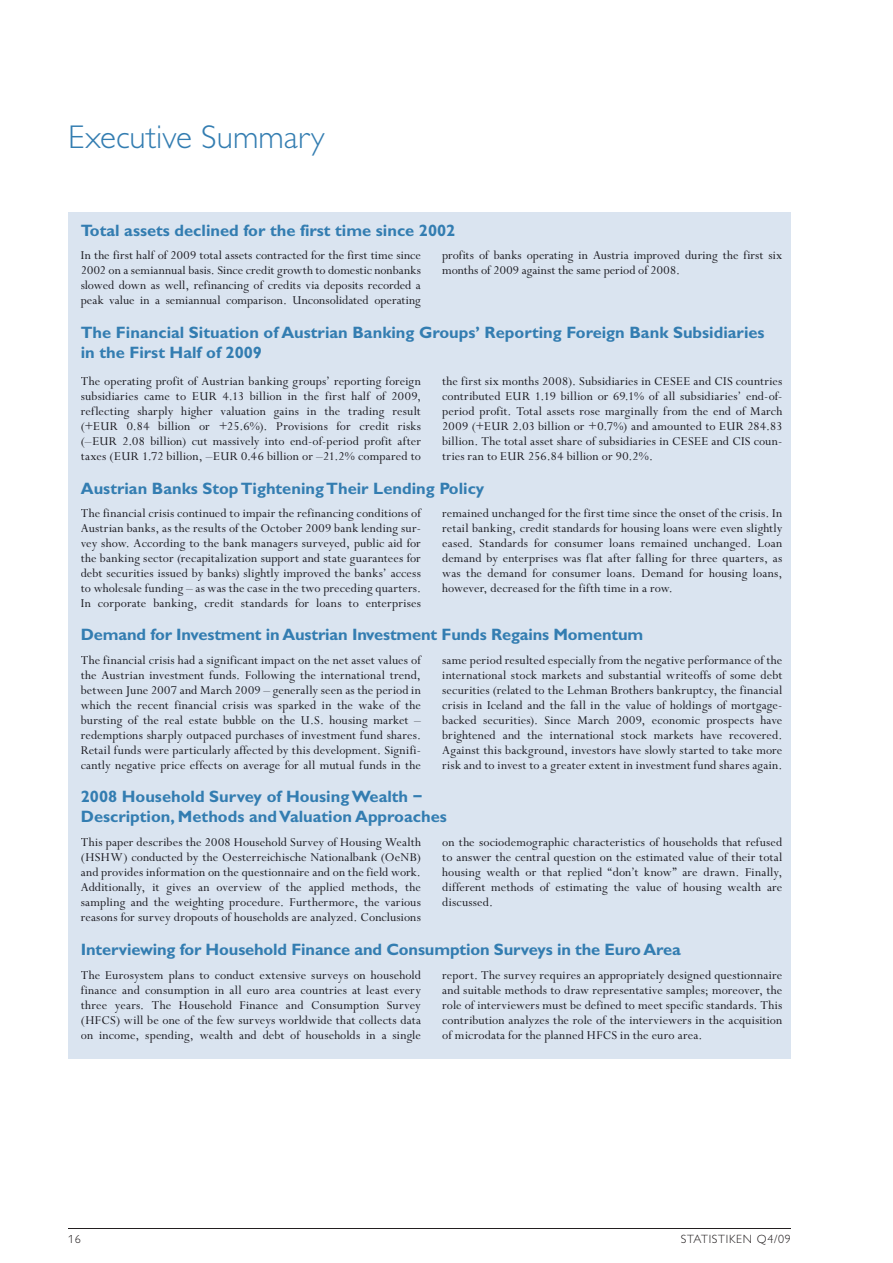
<style>
.page{position:relative;width:893px;height:1263px;background:#fff}
.page>*{position:absolute;margin:0;border:0;box-sizing:border-box;transform-origin:0 0}
.t1{font:300 33px "Gill Alternate One";color:#337db1}
.t2{font:700 16.5px/19.5px "Gill Alternate One";color:#337db1}
.t3{font:13.5px/15px "Perpetua";letter-spacing:.01em;color:#1a191f;text-align:justify}
.t4{font:300 12px "Gill Alternate One";letter-spacing:.06em;color:#231f20}
</style>
<div class="page">
<hr style="left:68px;top:1228px;width:723px;height:1px;background:#231f20">
<div style="left:68px;top:213px;width:723px;height:846px;background:#dae4f0"></div>
<h1 class="t1" style="left:68px;top:118px;width:258px">Executive Summary</h1>
<p class="t2" style="left:81px;top:220px;width:376px">Total assets declined for the first time since 2002</p>
<p class="t3" style="left:81px;top:248px;width:342px">In the first half of 2009 total assets contracted for the first time since 2002 on a semiannual basis. Since credit growth to domestic nonbanks slowed down as well, refinancing of credits via deposits recorded a peak value in a semiannual comparison. Unconsolidated operating</p>
<p class="t3" style="left:442px;top:248px;width:342px">profits of banks operating in Austria improved during the first six months of 2009 against the same period of 2008.</p>
<p class="t2" style="left:81px;top:323px;width:685px">The Financial Situation of Austrian Banking Groups’ Reporting Foreign Bank Subsidiaries in the First Half of 2009</p>
<p class="t3" style="left:81px;top:374px;width:342px">The operating profit of Austrian banking groups’ reporting foreign subsidiaries came to EUR 4.13 billion in the first half of 2009, reflecting sharply higher valuation gains in the trading result (+EUR 0.84 billion or +25.6%). Provisions for credit risks (–EUR 2.08 billion) cut massively into end-of-period profit after taxes (EUR 1.72 billion, –EUR 0.46 billion or –21.2% compared to</p>
<p class="t3" style="left:442px;top:374px;width:342px">the first six months 2008). Subsidiaries in CESEE and CIS countries contributed EUR 1.19 billion or 69.1% of all subsidiaries’ end-of&shy;period profit. Total assets rose marginally from the end of March 2009 (+EUR 2.03 billion or +0.7%) and amounted to EUR 284.83 billion. The total asset share of subsidiaries in CESEE and CIS coun&shy;tries ran to EUR 256.84 billion or 90.2%.</p>
<p class="t2" style="left:81px;top:479px;width:405px">Austrian Banks Stop Tightening Their Lending Policy</p>
<p class="t3" style="left:81px;top:506px;width:342px">The financial crisis continued to impair the refinancing conditions of Austrian banks, as the results of the October 2009 bank lending sur&shy;vey show. According to the bank managers surveyed, public aid for the banking sector (recapitalization support and state guarantees for debt securities issued by banks) slightly improved the banks’ access to wholesale funding – as was the case in the two preceding quarters.<br>In corporate banking, credit standards for loans to enterprises</p>
<p class="t3" style="left:442px;top:506px;width:342px">remained unchanged for the first time since the onset of the crisis. In retail banking, credit standards for housing loans were even slightly eased. Standards for consumer loans remained unchanged. Loan demand by enterprises was flat after falling for three quarters, as was the demand for consumer loans. Demand for housing loans, however, decreased for the fifth time in a row.</p>
<p class="t2" style="left:81px;top:624px;width:564px">Demand for Investment in Austrian Investment Funds Regains Momentum</p>
<p class="t3" style="left:81px;top:653px;width:342px">The financial crisis had a significant impact on the net asset values of the Austrian investment funds. Following the international trend, between June 2007 and March 2009 – generally seen as the period in which the recent financial crisis was sparked in the wake of the bursting of the real estate bubble on the U.S. housing market – redemptions sharply outpaced purchases of investment fund shares.<br>Retail funds were particularly affected by this development. Signifi&shy;cantly negative price effects on average for all mutual funds in the</p>
<p class="t3" style="left:442px;top:653px;width:342px">same period resulted especially from the negative performance of the international stock markets and substantial writeoffs of some debt securities (related to the Lehman Brothers bankruptcy, the financial crisis in Iceland and the fall in the value of holdings of mortgage&shy;backed securities). Since March 2009, economic prospects have brightened and the international stock markets have recovered.<br>Against this background, investors have slowly started to take more risk and to invest to a greater extent in investment fund shares again.</p>
<p class="t2" style="left:81px;top:787px;width:368px">2008 Household Survey of Housing Wealth –<br>Description, Methods and Valuation Approaches</p>
<p class="t3" style="left:81px;top:835px;width:342px">This paper describes the 2008 Household Survey of Housing Wealth (HSHW) conducted by the Oesterreichische Nationalbank (OeNB) and provides information on the questionnaire and on the field work.<br>Additionally, it gives an overview of the applied methods, the sampling and the weighting procedure. Furthermore, the various reasons for survey dropouts of households are analyzed. Conclusions</p>
<p class="t3" style="left:442px;top:835px;width:342px">on the sociodemographic characteristics of households that refused to answer the central question on the estimated value of their total housing wealth or that replied “don’t know” are drawn. Finally, different methods of estimating the value of housing wealth are discussed.</p>
<p class="t2" style="left:81px;top:939px;width:602px">Interviewing for Household Finance and Consumption Surveys in the Euro Area</p>
<p class="t3" style="left:81px;top:968px;width:342px">The Eurosystem plans to conduct extensive surveys on household finance and consumption in all euro area countries at least every three years. The Household Finance and Consumption Survey (HFCS) will be one of the few surveys worldwide that collects data on income, spending, wealth and debt of households in a single</p>
<p class="t3" style="left:442px;top:968px;width:342px">report. The survey requires an appropriately designed questionnaire and suitable methods to draw representative samples; moreover, the role of interviewers must be defined to meet specific standards. This contribution analyzes the role of the interviewers in the acquisition of microdata for the planned HFCS in the euro area.</p>
<p class="t4" style="left:68px;top:1232px;width:14px">16</p>
<p class="t4" style="left:681px;top:1232px;width:112px">STATISTIKEN Q4/09</p>
</div>
